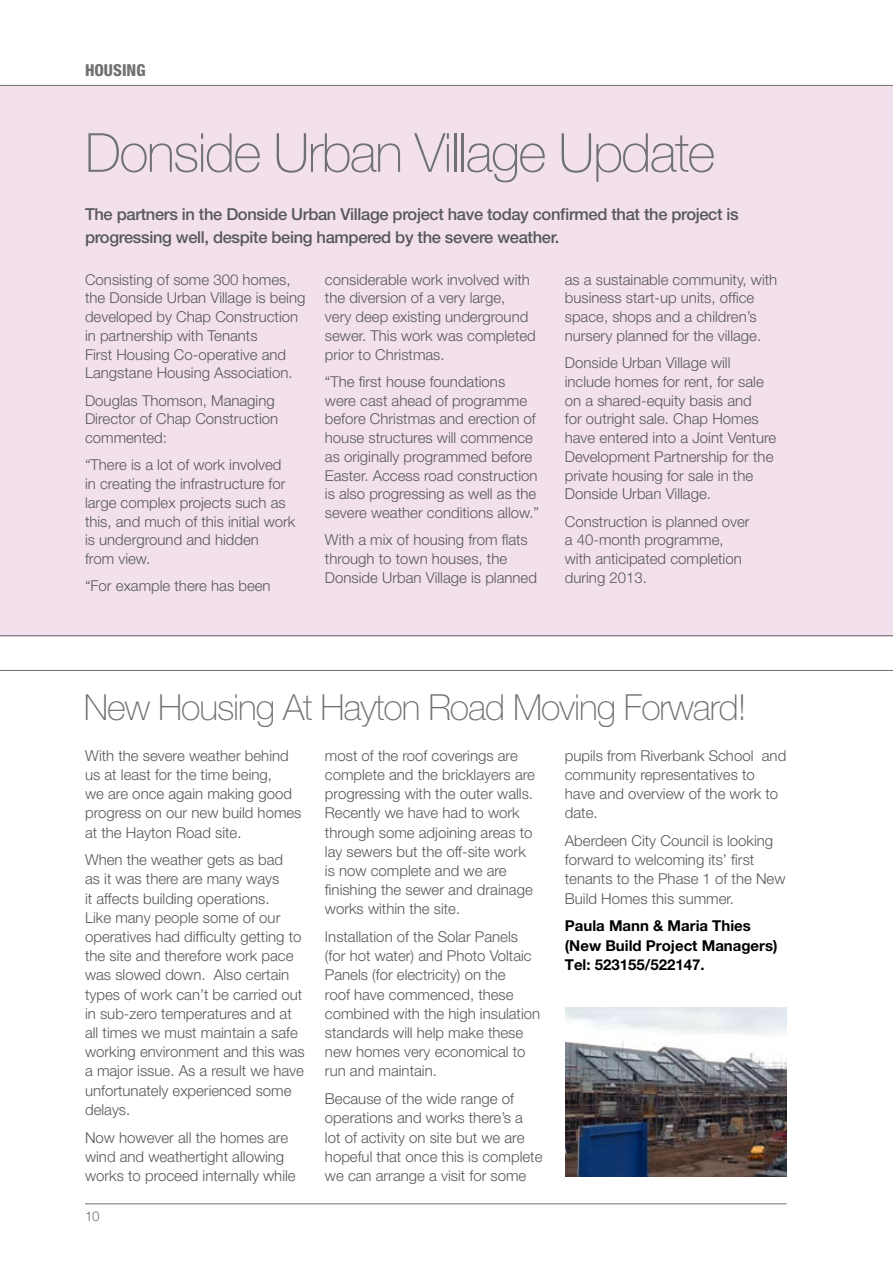
<style>
.page{position:relative;width:893px;height:1263px;background:#fff}
.page>*{position:absolute;margin:0;border:0;box-sizing:border-box;transform-origin:0 0}
.t1{font:100 54px "Helvetica Neue LT Pro";letter-spacing:-.03em;color:#707173}
.t2{font:100 36px "Helvetica Neue LT Pro";letter-spacing:-.03em;color:#707173}
.t3{font:500 16.5px/22.5px "Helvetica Neue LT Pro";letter-spacing:-.02em;color:#58585a}
.t4{font:800 condensed 16.5px "Helvetica Neue LT Pro";color:#707173}
.t5{font:300 15px/19.2px "Helvetica Neue LT Pro";color:#58585a}
.t6{font:700 15px/19.2px "Helvetica Neue LT Pro";color:#000}
.t7{font:300 13.5px "Helvetica Neue LT Pro";color:#707173}
</style>
<div class="page">
<div style="left:0;top:85px;width:893px;height:552px;background:#f2e1ed"></div>
<hr style="left:0;top:85px;width:893px;height:1px;background:#707173">
<hr style="left:0;top:670px;width:893px;height:1px;background:#707173">
<hr style="left:0;top:635px;width:893px;height:1px;background:#707173">
<img style="left:566px;top:1008px;width:221px;height:169px">
<hr style="left:85px;top:1203px;width:702px;height:1px;background:#707173">
<p class="t4" style="left:85px;top:59px;width:61px">HOUSING</p>
<h1 class="t1" style="left:85px;top:122px;width:632px">Donside Urban Village Update</h1>
<p class="t3" style="left:85px;top:203px;width:655px">The partners in the Donside Urban Village project have today confirmed that the project is progressing well, despite being hampered by the severe weather.</p>
<p class="t5" style="left:85px;top:270px;width:222px;line-height:18.8px">Consisting of some 300 homes, the Donside Urban Village is being developed by Chap Construction in partnership with Tenants<br>First Housing Co-operative and<br>Langstane Housing Association.</p>
<p class="t5" style="left:85px;top:391px;width:195px;line-height:18.8px">Douglas Thomson, Managing<br>Director of Chap Construction commented:</p>
<p class="t5" style="left:85px;top:455px;width:212px;line-height:18.8px">“There is a lot of work involved in creating the infrastructure for large complex projects such as this, and much of this initial work is underground and hidden<br>from view.</p>
<p class="t5" style="left:85px;top:576px;width:187px">“For example there has been</p>
<p class="t5" style="left:325px;top:270px;width:212px;line-height:18.8px">considerable work involved with the diversion of a very large,<br>very deep existing underground sewer. This work was completed prior to Christmas.</p>
<p class="t5" style="left:325px;top:372px;width:216px;line-height:18.8px">“The first house foundations were cast ahead of programme before Christmas and erection of house structures will commence as originally programmed before<br>Easter. Access road construction is also progressing as well as the severe weather conditions allow.”</p>
<p class="t5" style="left:325px;top:530px;width:214px;line-height:18.8px">With a mix of housing from flats through to town houses, the<br>Donside Urban Village is planned</p>
<p class="t5" style="left:565px;top:270px;width:214px;line-height:18.8px">as a sustainable community, with business start-up units, office space, shops and a children’s nursery planned for the village.</p>
<p class="t5" style="left:565px;top:353px;width:213px;line-height:18.8px">Donside Urban Village will include homes for rent, for sale on a shared-equity basis and<br>for outright sale. Chap Homes have entered into a Joint Venture<br>Development Partnership for the private housing for sale in the<br>Donside Urban Village.</p>
<p class="t5" style="left:565px;top:512px;width:186px;line-height:18.8px">Construction is planned over a 40-month programme, with anticipated completion during 2013.</p>
<h2 class="t2" style="left:84px;top:686px;width:664px">New Housing At Hayton Road Moving Forward!</h2>
<p class="t5" style="left:85px;top:745px;width:218px">With the severe weather behind us at least for the time being,<br>we are once again making good progress on our new build homes at the Hayton Road site.</p>
<p class="t5" style="left:85px;top:850px;width:221px">When the weather gets as bad<br>as it was there are many ways<br>it affects building operations.<br>Like many people some of our operatives had difficulty getting to the site and therefore work pace was slowed down. Also certain types of work can’t be carried out in sub-zero temperatures and at all times we must maintain a safe working environment and this was a major issue. As a result we have unfortunately experienced some delays.</p>
<p class="t5" style="left:85px;top:1127px;width:212px">Now however all the homes are wind and weathertight allowing works to proceed internally while</p>
<p class="t7" style="left:85px;top:1208px;width:16px">10</p>
<p class="t5" style="left:325px;top:745px;width:212px">most of the roof coverings are complete and the bricklayers are progressing with the outer walls.<br>Recently we have had to work through some adjoining areas to lay sewers but the off-site work is now complete and we are finishing the sewer and drainage works within the site.</p>
<p class="t5" style="left:325px;top:927px;width:217px">Installation of the Solar Panels (for hot water) and Photo Voltaic<br>Panels (for electricity) on the<br>roof have commenced, these combined with the high insulation standards will help make these new homes very economical to run and maintain.</p>
<p class="t5" style="left:325px;top:1089px;width:219px">Because of the wide range of operations and works there’s a<br>lot of activity on site but we are hopeful that once this is complete we can arrange a visit for some</p>
<p class="t5" style="left:565px;top:745px;width:223px">pupils from Riverbank School and community representatives to have and overview of the work to date.</p>
<p class="t5" style="left:565px;top:831px;width:222px">Aberdeen City Council is looking forward to welcoming its’ first tenants to the Phase 1 of the New<br>Build Homes this summer.</p>
<p class="t6" style="left:565px;top:916px;width:214px">Paula Mann &amp; Maria Thies (New Build Project Managers)<br>Tel: 523155/522147.</p>
</div>
